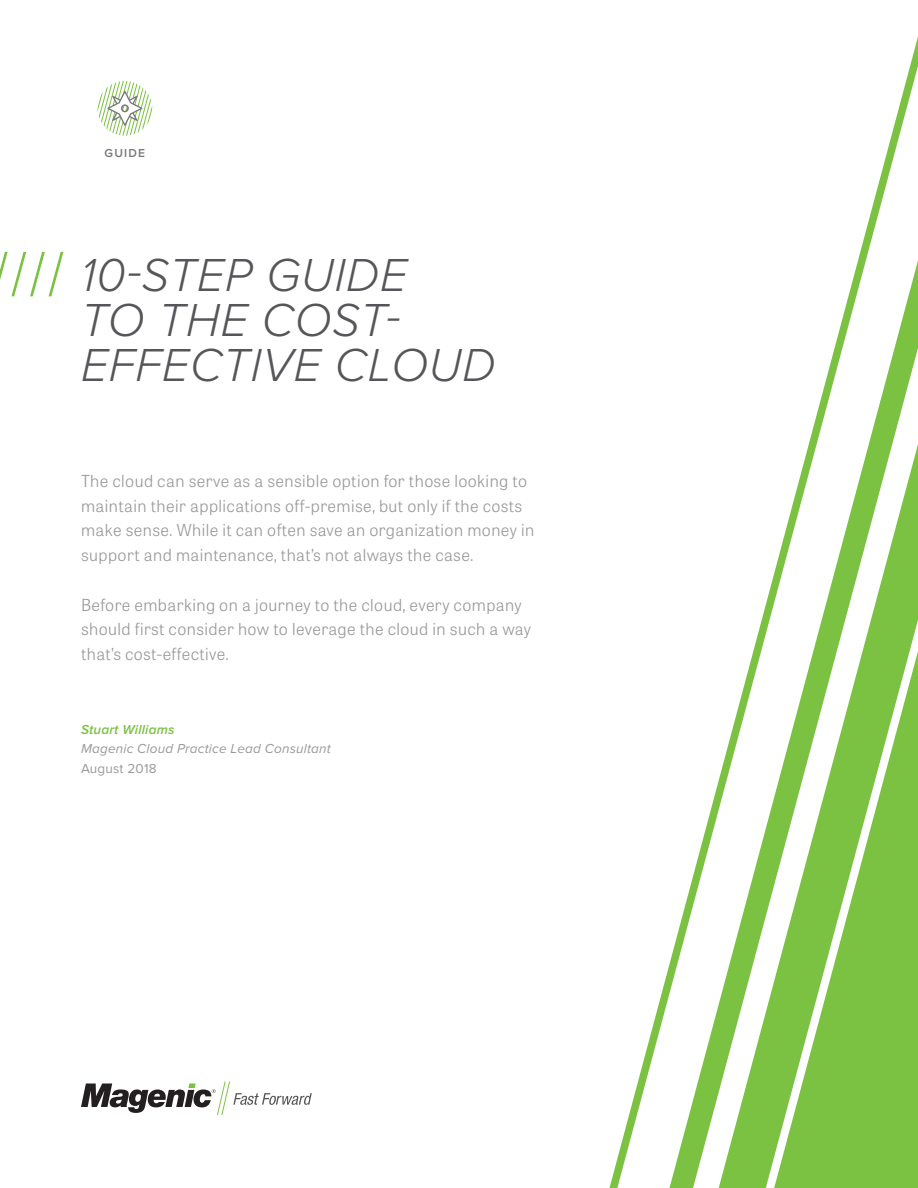
<style>
.page{position:relative;width:918px;height:1188px;background:#fff}
.page>*{position:absolute;margin:0;border:0;box-sizing:border-box;transform-origin:0 0}
.t1{font:300 63px "Proxima Nova Cond";color:#7bc142}
.HEADLINE{font:italic 300 48px/45px "Proxima Nova";letter-spacing:.015em;color:#555659}
.KICKER{font:300 16.5px/24.8px "Tablet Gothic";letter-spacing:.025em;color:#989999}
.t2{font:italic 13.5px "Proxima Nova";letter-spacing:.015em;color:#989999}
.t3{font:italic 600 13.5px "Proxima Nova";letter-spacing:.015em;color:#7bc142}
.t4{font:13.5px "Proxima Nova";letter-spacing:.015em;color:#989999}
.t5{font:600 12px "Proxima Nova";letter-spacing:.1em;color:#787779}
</style>
<div class="page">
<svg style="left:609px;top:37px;width:309px;height:1151px"></svg>
<svg style="left:666px;top:210px;width:252px;height:978px"></svg>
<svg style="left:715px;top:394px;width:203px;height:794px"></svg>
<svg style="left:771px;top:601px;width:147px;height:587px;fill:#7bc142"></svg>
<svg style="left:81px;top:1081px;width:231px;height:34px"></svg>
<svg style="left:98px;top:81px;width:54px;height:55px"></svg>
<p class="t5" style="left:105px;top:146px;width:42px">GUIDE</p>
<h1 class="t1" style="left:-7px;top:239px;width:72px">////</h1>
<p class="HEADLINE" style="left:81px;top:253px;width:416px">10-STEP GUIDE<br>TO THE COST-<br>EFFECTIVE CLOUD</p>
<p class="KICKER" style="left:81px;top:468px;width:455px">The cloud can serve as a sensible option for those looking to maintain their applications off-premise, but only if the costs make sense. While it can often save an organization money in support and maintenance, that’s not always the case.</p>
<p class="KICKER" style="left:81px;top:592px;width:452px">Before embarking on a journey to the cloud, every company should first consider how to leverage the cloud in such a way that’s cost-effective.</p>
<p class="t3" style="left:81px;top:722px;width:95px">Stuart Williams</p>
<p class="t2" style="left:81px;top:741px;width:251px">Magenic Cloud Practice Lead Consultant</p>
<p class="t4" style="left:81px;top:760px;width:77px">August 2018</p>
</div>
